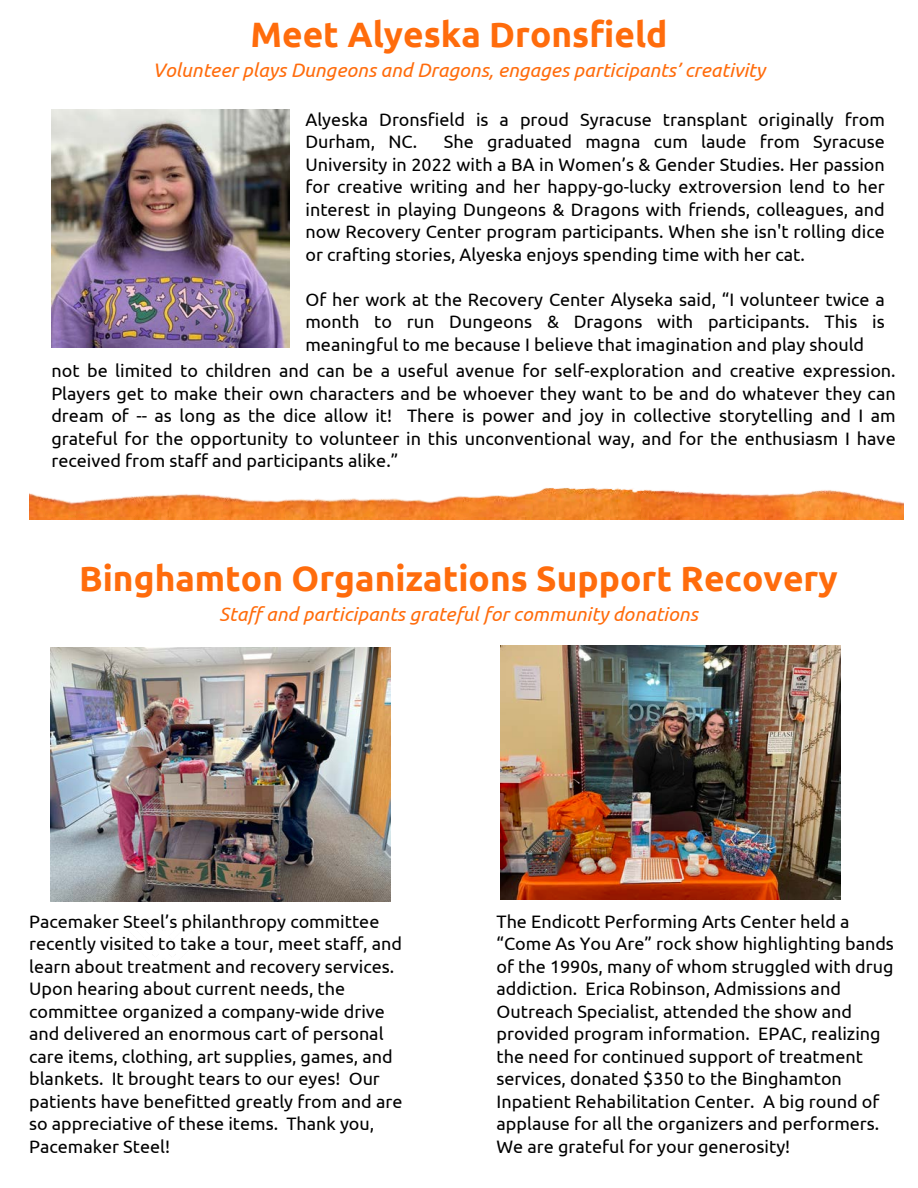
<style>
.page{position:relative;width:918px;height:1188px;background:#fff}
.page>*{position:absolute;margin:0;border:0;box-sizing:border-box;transform-origin:0 0}
.t1{font:700 35.25px "Ubuntu";color:#ff6c0c}
.t2{font:italic 19.5px "Ubuntu";color:#ff6c0c}
.t3{font:18px/22.5px "Ubuntu";color:#000}
</style>
<div class="page">
<img style="left:51px;top:647px;width:340px;height:254px">
<img style="left:501px;top:646px;width:339px;height:254px">
<img style="left:51px;top:109px;width:239px;height:239px">
<img style="left:29px;top:488px;width:874px;height:32px">
<p class="t1" style="left:251px;top:14px;width:418px">Meet Alyeska Dronsfield</p>
<p class="t2" style="left:153px;top:59px;width:614px">Volunteer plays Dungeons and Dragons, engages participants’ creativity</p>
<h1 class="t3" style="left:305px;top:108px;width:581px">Alyeska Dronsfield is a proud Syracuse transplant originally from<br>Durham, NC.</h1>
<h1 class="t3" style="left:305px;top:130px;width:581px;text-align:justify;text-indent:138px">She graduated magna cum laude from Syracuse University in 2022 with a BA in Women’s &amp; Gender Studies. Her passion for creative writing and her happy-go-lucky extroversion lend to her interest in playing Dungeons &amp; Dragons with friends, colleagues, and now Recovery Center program participants. When she isn't rolling dice or crafting stories, Alyeska enjoys spending time with her cat.</h1>
<p class="t3" style="left:305px;top:288px;width:581px;text-align:justify">Of her work at the Recovery Center Alyseka said, “I volunteer twice a month to run Dungeons &amp; Dragons with participants. This is meaningful to me because I believe that imagination and play should</p>
<h1 class="t3" style="left:51px;top:360px;width:846px;text-align:justify">not be limited to children and can be a useful avenue for self-exploration and creative expression.<br>Players get to make their own characters and be whoever they want to be and do whatever they can dream of -- as long as the dice allow it! There is power and joy in collective storytelling and I am grateful for the opportunity to volunteer in this unconventional way, and for the enthusiasm I have received from staff and participants alike.”</h1>
<h1 class="t1" style="left:79px;top:558px;width:760px">Binghamton Organizations Support Recovery</h1>
<h1 class="t2" style="left:219px;top:603px;width:480px">Staff and participants grateful for community donations</h1>
<h1 class="t3" style="left:29px;top:910px;width:375px">Pacemaker Steel’s philanthropy committee recently visited to take a tour, meet staff, and learn about treatment and recovery services.<br>Upon hearing about current needs, the committee organized a company-wide drive and delivered an enormous cart of personal care items, clothing, art supplies, games, and blankets. It brought tears to our eyes! Our patients have benefitted greatly from and are so appreciative of these items. Thank you, Pacemaker Steel!</h1>
<p class="t3" style="left:497px;top:910px;width:399px">The Endicott Performing Arts Center held a “Come As You Are” rock show highlighting bands of the 1990s, many of whom struggled with drug addiction. Erica Robinson, Admissions and Outreach Specialist, attended the show and provided program information. EPAC, realizing the need for continued support of treatment services, donated $350 to the Binghamton Inpatient Rehabilitation Center. A big round of applause for all the organizers and performers.<br>We are grateful for your generosity!</p>
</div>
